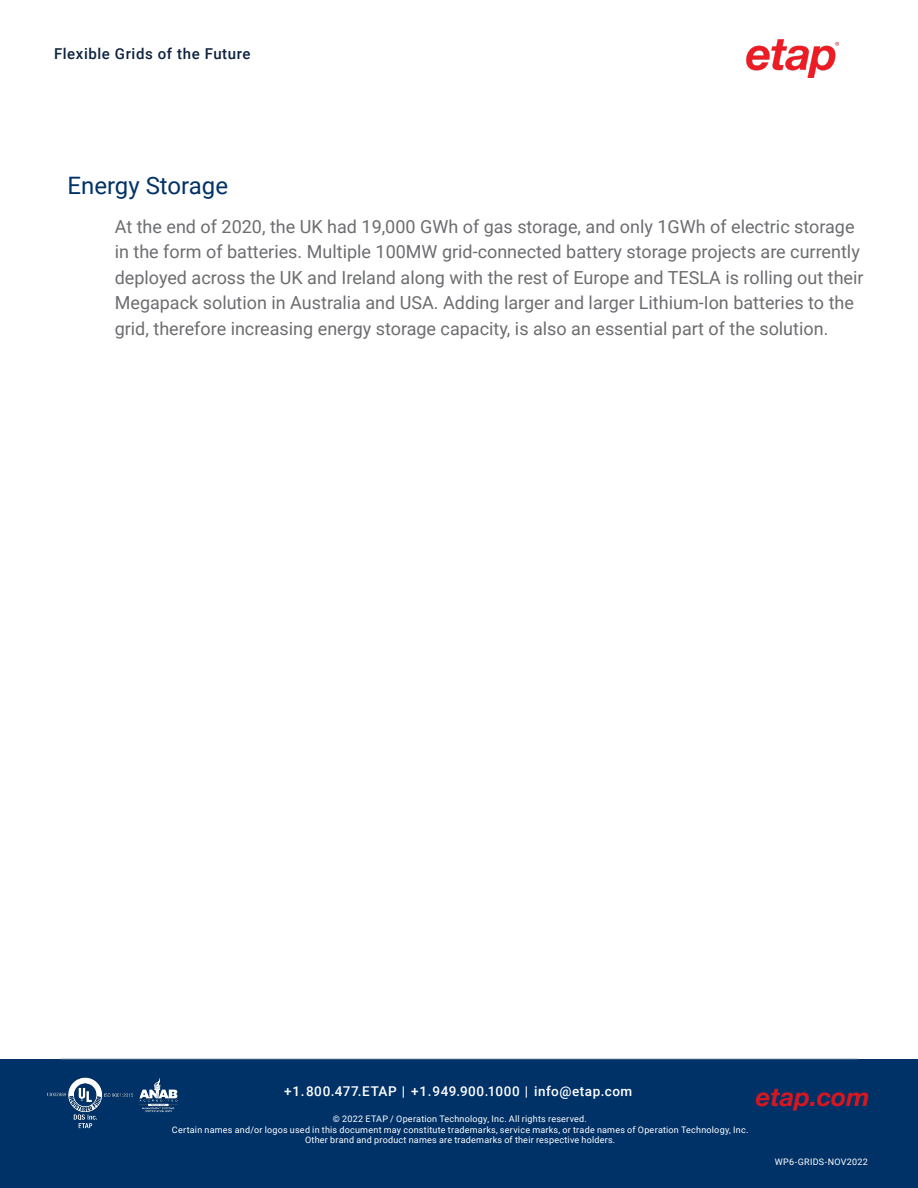
<style>
.page{position:relative;width:918px;height:1188px;background:#fff}
.page>*{position:absolute;margin:0;border:0;box-sizing:border-box;transform-origin:0 0}
.t1{font:italic 700 25.5px "Helvetica Neue";color:#d7171f}
.Paragraph_Header{font:24px "Roboto";color:#003268}
.Paragraph{font:18px/25.5px "Roboto";color:#6c6d70}
.t2{font:500 15px "Roboto";letter-spacing:.04em;color:#0e223f}
.t3{font:500 13.5px "Roboto";letter-spacing:.04em;color:#fff}
.t4{font:9px "Roboto";letter-spacing:.025em;color:#fff}
</style>
<div class="page">
<img style="left:747px;top:39px;width:91px;height:38px">
<div style="left:0;top:1059px;width:918px;height:129px;background:#003268"></div>
<img style="left:46px;top:1077px;width:132px;height:52px">
<hr style="left:61px;top:1058px;width:796px;height:1px;background:#bdc2cd">
<p class="t2" style="left:54px;top:43px;width:198px">Flexible Grids of the Future</p>
<p class="Paragraph_Header" style="left:68px;top:168px;width:162px">Energy Storage</p>
<p class="Paragraph" style="left:115px;top:213px;width:750px">At the end of 2020, the UK had 19,000 GWh of gas storage, and only 1GWh of electric storage in the form of batteries. Multiple 100MW grid-connected battery storage projects are currently deployed across the UK and Ireland along with the rest of Europe and TESLA is rolling out their Megapack solution in Australia and USA. Adding larger and larger Lithium-Ion batteries to the grid, therefore increasing energy storage capacity, is also an essential part of the solution.</p>
<p class="t3" style="left:284px;top:1081px;width:350px">+1.800.477.ETAP | +1.949.900.1000 | info@etap.com</p>
<p class="t1" style="left:756px;top:1081px;width:115px">etap.com</p>
<p class="t4" style="left:333px;top:1112px;width:256px">© 2022 ETAP / Operation Technology, Inc. All rights reserved.</p>
<p class="t4" style="left:172px;top:1123px;width:578px">Certain names and/or logos used in this document may constitute trademarks, service marks, or trade names of Operation Technology, Inc.</p>
<p class="t4" style="left:305px;top:1134px;width:312px">Other brand and product names are trademarks of their respective holders.</p>
<p class="t4" style="left:775px;top:1156px;width:94px">WP6-GRIDS-NOV2022</p>
</div>
